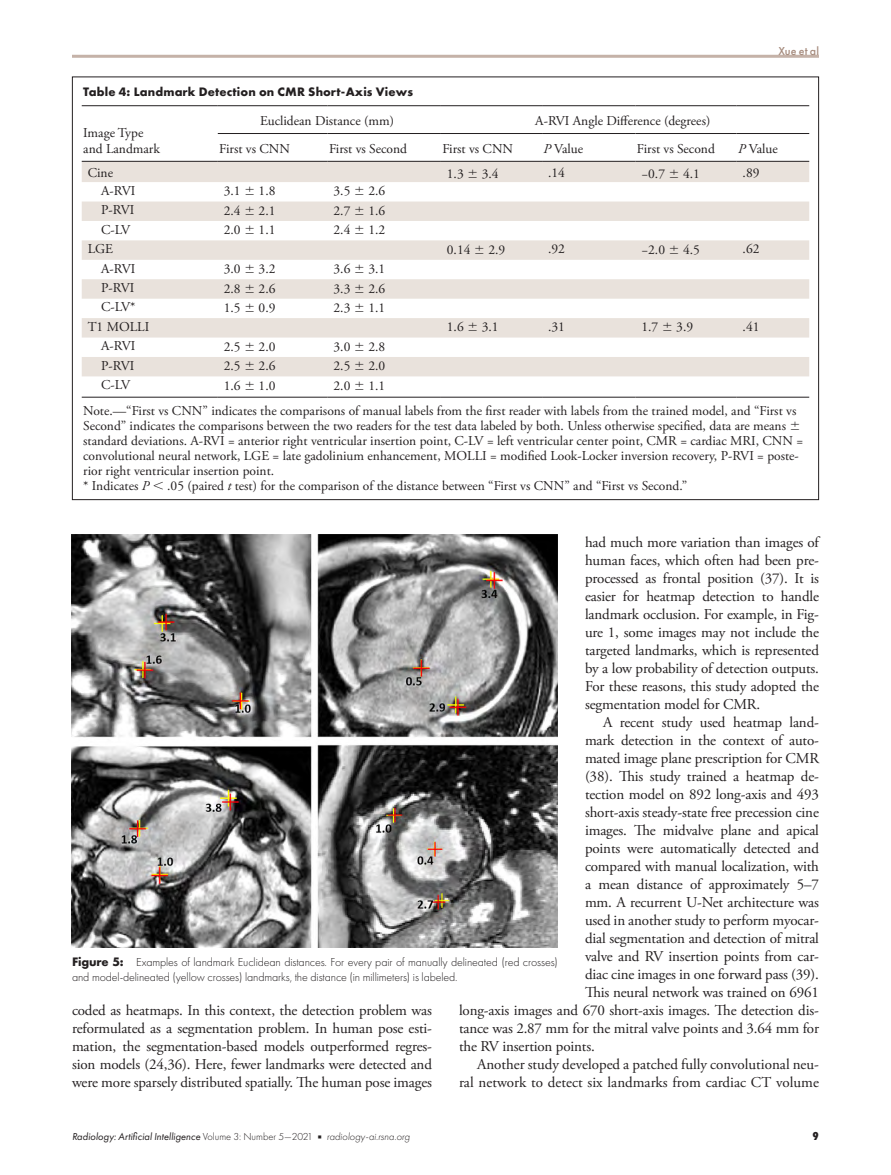
<style>
.page{position:relative;width:891px;height:1175px;background:#fff}
.page>*{position:absolute;margin:0;border:0;box-sizing:border-box;transform-origin:0 0}
.t1{font:15px/18px "Adobe Garamond Pro";letter-spacing:-.01em;color:#231f20;text-align:justify}
.t2{font:13.5px/15px "Adobe Garamond Pro";color:#231f20}
.t3{font:700 12.75px "Futura PT";letter-spacing:.01em;color:#231f20}
.t4{font:300 12px/14.4px "Futura PT";letter-spacing:-.01em;color:#231f20}
.t5{font:500 12px "Futura PT";color:#a68b7d}
.t6{font:800 12px "Futura PT Cond";color:#231f20}
.t7{font:italic 10.5px "Futura PT";color:#231f20}
.s1{font-style:italic}
.s2{font-family:"Universal Greekwith Math Pi"}
.s3{font-weight:700;font-size:12.75px}
.s4{font-weight:300;font-style:normal}
.s5{font-family:"Universal Newswith Comm Pi";font-style:normal;font-size:6px}
.s6{font-weight:300}
</style>
<div class="page">
<hr style="left:72px;top:55px;width:747px;height:3px;background:#c5b2a8">
<svg style="left:82px;top:162px;width:727px;height:214px;fill:#e9e2dc"></svg>
<hr style="left:82px;top:105px;width:136px;height:1px;background:#231f20">
<hr style="left:218px;top:105px;width:110px;height:1px;background:#231f20">
<hr style="left:328px;top:105px;width:113px;height:1px;background:#231f20">
<hr style="left:441px;top:105px;width:101px;height:1px;background:#231f20">
<hr style="left:542px;top:105px;width:93px;height:1px;background:#231f20">
<hr style="left:635px;top:105px;width:102px;height:1px;background:#231f20">
<hr style="left:737px;top:105px;width:72px;height:1px;background:#231f20">
<hr style="left:218px;top:133px;width:110px;height:1px;background:#231f20">
<hr style="left:328px;top:133px;width:113px;height:1px;background:#231f20">
<hr style="left:441px;top:133px;width:101px;height:1px;background:#231f20">
<hr style="left:542px;top:133px;width:93px;height:1px;background:#231f20">
<hr style="left:635px;top:133px;width:102px;height:1px;background:#231f20">
<hr style="left:737px;top:133px;width:72px;height:1px;background:#231f20">
<hr style="left:82px;top:161px;width:136px;height:1px;background:#231f20">
<hr style="left:218px;top:161px;width:110px;height:1px;background:#231f20">
<hr style="left:328px;top:161px;width:113px;height:1px;background:#231f20">
<hr style="left:441px;top:161px;width:101px;height:1px;background:#231f20">
<hr style="left:542px;top:161px;width:93px;height:1px;background:#231f20">
<hr style="left:635px;top:161px;width:102px;height:1px;background:#231f20">
<hr style="left:737px;top:161px;width:72px;height:1px;background:#231f20">
<hr style="left:82px;top:397px;width:136px;height:1px;background:#231f20">
<hr style="left:218px;top:397px;width:110px;height:1px;background:#231f20">
<hr style="left:328px;top:397px;width:113px;height:1px;background:#231f20">
<hr style="left:441px;top:397px;width:101px;height:1px;background:#231f20">
<hr style="left:542px;top:397px;width:93px;height:1px;background:#231f20">
<hr style="left:635px;top:397px;width:102px;height:1px;background:#231f20">
<hr style="left:737px;top:397px;width:72px;height:1px;background:#231f20">
<img style="left:72px;top:534px;width:486px;height:413px">
<p class="t5" style="left:778px;top:44px;width:42px">Xue et al</p>
<p class="t3" style="left:83px;top:83px;width:331px">Table 4: Landmark Detection on CMR Short-Axis Views</p>
<p class="t2" style="left:83px;top:124px;width:78px;line-height:16.5px">Image Type and Landmark</p>
<p class="t2" style="left:260px;top:114px;width:135px">Euclidean Distance (mm)</p>
<p class="t2" style="left:535px;top:114px;width:177px">A-RVI Angle Difference (degrees)</p>
<p class="t2" style="left:219px;top:142px;width:72px">First vs CNN</p>
<p class="t2" style="left:329px;top:142px;width:79px">First vs Second</p>
<p class="t2" style="left:442px;top:142px;width:72px">First vs CNN</p>
<p class="t2" style="left:544px;top:142px;width:41px"><span class="s1">P</span> Value</p>
<p class="t2" style="left:637px;top:142px;width:79px">First vs Second</p>
<p class="t2" style="left:738px;top:142px;width:41px"><span class="s1">P</span> Value</p>
<p class="t2" style="left:88px;top:166px;width:27px">Cine</p>
<p class="t2" style="left:447px;top:166px;width:53px">1.3 <span class="s2">6</span> 3.4</p>
<p class="t2" style="left:548px;top:166px;width:18px">.14</p>
<p class="t2" style="left:641px;top:166px;width:60px">−0.7 <span class="s2">6</span> 4.1</p>
<p class="t2" style="left:743px;top:166px;width:18px">.89</p>
<p class="t2" style="left:101px;top:184px;width:36px">A-RVI</p>
<p class="t2" style="left:224px;top:184px;width:53px">3.1 <span class="s2">6</span> 1.8</p>
<p class="t2" style="left:334px;top:184px;width:53px">3.5 <span class="s2">6</span> 2.6</p>
<p class="t2" style="left:101px;top:203px;width:35px">P-RVI</p>
<p class="t2" style="left:224px;top:203px;width:53px">2.4 <span class="s2">6</span> 2.1</p>
<p class="t2" style="left:334px;top:203px;width:53px">2.7 <span class="s2">6</span> 1.6</p>
<p class="t2" style="left:101px;top:222px;width:31px">C-LV</p>
<p class="t2" style="left:224px;top:223px;width:53px">2.0 <span class="s2">6</span> 1.1</p>
<p class="t2" style="left:334px;top:223px;width:53px">2.4 <span class="s2">6</span> 1.2</p>
<p class="t2" style="left:88px;top:242px;width:27px">LGE</p>
<p class="t2" style="left:447px;top:242px;width:60px">0.14 <span class="s2">6</span> 2.9</p>
<p class="t2" style="left:548px;top:242px;width:18px">.92</p>
<p class="t2" style="left:641px;top:242px;width:60px">−2.0 <span class="s2">6</span> 4.5</p>
<p class="t2" style="left:743px;top:242px;width:18px">.62</p>
<p class="t2" style="left:101px;top:261px;width:36px">A-RVI</p>
<p class="t2" style="left:224px;top:262px;width:53px">3.0 <span class="s2">6</span> 3.2</p>
<p class="t2" style="left:334px;top:262px;width:53px">3.6 <span class="s2">6</span> 3.1</p>
<p class="t2" style="left:101px;top:281px;width:35px">P-RVI</p>
<p class="t2" style="left:224px;top:281px;width:53px">2.8 <span class="s2">6</span> 2.6</p>
<p class="t2" style="left:334px;top:281px;width:53px">3.3 <span class="s2">6</span> 2.6</p>
<p class="t2" style="left:101px;top:300px;width:36px">C-LV*</p>
<p class="t2" style="left:224px;top:301px;width:53px">1.5 <span class="s2">6</span> 0.9</p>
<p class="t2" style="left:334px;top:301px;width:53px">2.3 <span class="s2">6</span> 1.1</p>
<p class="t2" style="left:88px;top:319px;width:63px">T1 MOLLI</p>
<p class="t2" style="left:447px;top:320px;width:53px">1.6 <span class="s2">6</span> 3.1</p>
<p class="t2" style="left:548px;top:319px;width:18px">.31</p>
<p class="t2" style="left:641px;top:320px;width:53px">1.7 <span class="s2">6</span> 3.9</p>
<p class="t2" style="left:743px;top:319px;width:18px">.41</p>
<p class="t2" style="left:101px;top:339px;width:36px">A-RVI</p>
<p class="t2" style="left:224px;top:339px;width:53px">2.5 <span class="s2">6</span> 2.0</p>
<p class="t2" style="left:334px;top:339px;width:53px">3.0 <span class="s2">6</span> 2.8</p>
<p class="t2" style="left:101px;top:358px;width:35px">P-RVI</p>
<p class="t2" style="left:224px;top:359px;width:53px">2.5 <span class="s2">6</span> 2.6</p>
<p class="t2" style="left:334px;top:359px;width:53px">2.5 <span class="s2">6</span> 2.0</p>
<p class="t2" style="left:101px;top:378px;width:31px">C-LV</p>
<p class="t2" style="left:224px;top:378px;width:53px">1.6 <span class="s2">6</span> 1.0</p>
<p class="t2" style="left:83px;top:373px;width:715px;line-height:25.5px;text-indent:250px">2.0 <span class="s2">6</span> 1.1<br>Note.—“First vs CNN” indicates the comparisons of manual labels from the first reader with labels from the trained model, and “First vs</p>
<p class="t2" style="left:83px;top:419px;width:721px">Second” indicates the comparisons between the two readers for the test data labeled by both. Unless otherwise specified, data are means <span class="s2">6 </span>standard deviations. A-RVI = anterior right ventricular insertion point, C-LV = left ventricular center point, CMR = cardiac MRI, CNN = convolutional neural network, LGE = late gadolinium enhancement, MOLLI = modified Look-Locker inversion recovery, P-RVI = poste&shy;rior right ventricular insertion point.<br>* Indicates <span class="s1">P</span> <span class="s2">,</span> .05 (paired <span class="s1">t</span> test) for the comparison of the distance between “First vs CNN” and “First vs Second.”</p>
<p class="t1" style="left:585px;top:534px;width:236px">had much more variation than images of human faces, which often had been pre&shy;processed as frontal position (37). It is easier for heatmap detection to handle landmark occlusion. For example, in Fig&shy;ure 1, some images may not include the targeted landmarks, which is represented by a low probability of detection outputs.<br>For these reasons, this study adopted the segmentation model for CMR.</p>
<p class="t1" style="left:603px;top:714px;width:217px">A recent study used heatmap land-</p>
<p class="t1" style="left:585px;top:732px;width:235px">mark detection in the context of auto-</p>
<p class="t1" style="left:585px;top:750px;width:236px">mated image plane prescription for CMR</p>
<p class="t1" style="left:585px;top:768px;width:236px">(38). This study trained a heatmap de-</p>
<p class="t1" style="left:585px;top:786px;width:236px">tection model on 892 long-axis and 493</p>
<p class="t1" style="left:585px;top:804px;width:235px">short-axis steady-state free precession cine</p>
<p class="t1" style="left:585px;top:822px;width:236px">images. The midvalve plane and apical</p>
<p class="t1" style="left:585px;top:840px;width:236px">points were automatically detected and</p>
<p class="t1" style="left:585px;top:858px;width:235px">compared with manual localization, with</p>
<p class="t1" style="left:585px;top:876px;width:235px">a mean distance of approximately 5–7</p>
<p class="t1" style="left:585px;top:894px;width:235px">mm. A recurrent U-Net architecture was</p>
<p class="t1" style="left:585px;top:912px;width:235px">used in another study to perform myocar-</p>
<p class="t1" style="left:585px;top:930px;width:236px">dial segmentation and detection of mitral</p>
<p class="t1" style="left:585px;top:948px;width:235px">valve and RV insertion points from car-</p>
<p class="t1" style="left:585px;top:966px;width:235px">diac cine images in one forward pass (39).</p>
<p class="t1" style="left:585px;top:984px;width:235px">This neural network was trained on 6961</p>
<p class="t1" style="left:459px;top:1002px;width:361px">long-axis images and 670 short-axis images. The detection dis-</p>
<p class="t1" style="left:459px;top:1020px;width:362px">tance was 2.87 mm for the mitral valve points and 3.64 mm for</p>
<p class="t1" style="left:459px;top:1038px;width:137px">the RV insertion points.</p>
<p class="t1" style="left:477px;top:1056px;width:344px">Another study developed a patched fully convolutional neu-</p>
<p class="t1" style="left:459px;top:1074px;width:361px">ral network to detect six landmarks from cardiac CT volume</p>
<p class="t4" style="left:72px;top:955px;width:488px"><span class="s3">Figure 5:</span> Examples of landmark Euclidean distances. For every pair of manually delineated (red crosses) and model-delineated (yellow crosses) landmarks, the distance (in millimeters) is labeled.</p>
<p class="t1" style="left:72px;top:1002px;width:362px">coded as heatmaps. In this context, the detection problem was reformulated as a segmentation problem. In human pose esti&shy;mation, the segmentation-based models outperformed regres&shy;sion models (24,36). Here, fewer landmarks were detected and were more sparsely distributed spatially. The human pose images</p>
<p class="t7" style="left:72px;top:1130px;width:340px">Radiology: Artificial Intelligence <span class="s4">Volume 3: Number 5—2021</span> <span class="s5">n</span> <span class="s6">radiology-ai.rsna.org</span></p>
<p class="t6" style="left:813px;top:1128px;width:8px">9</p>
</div>
